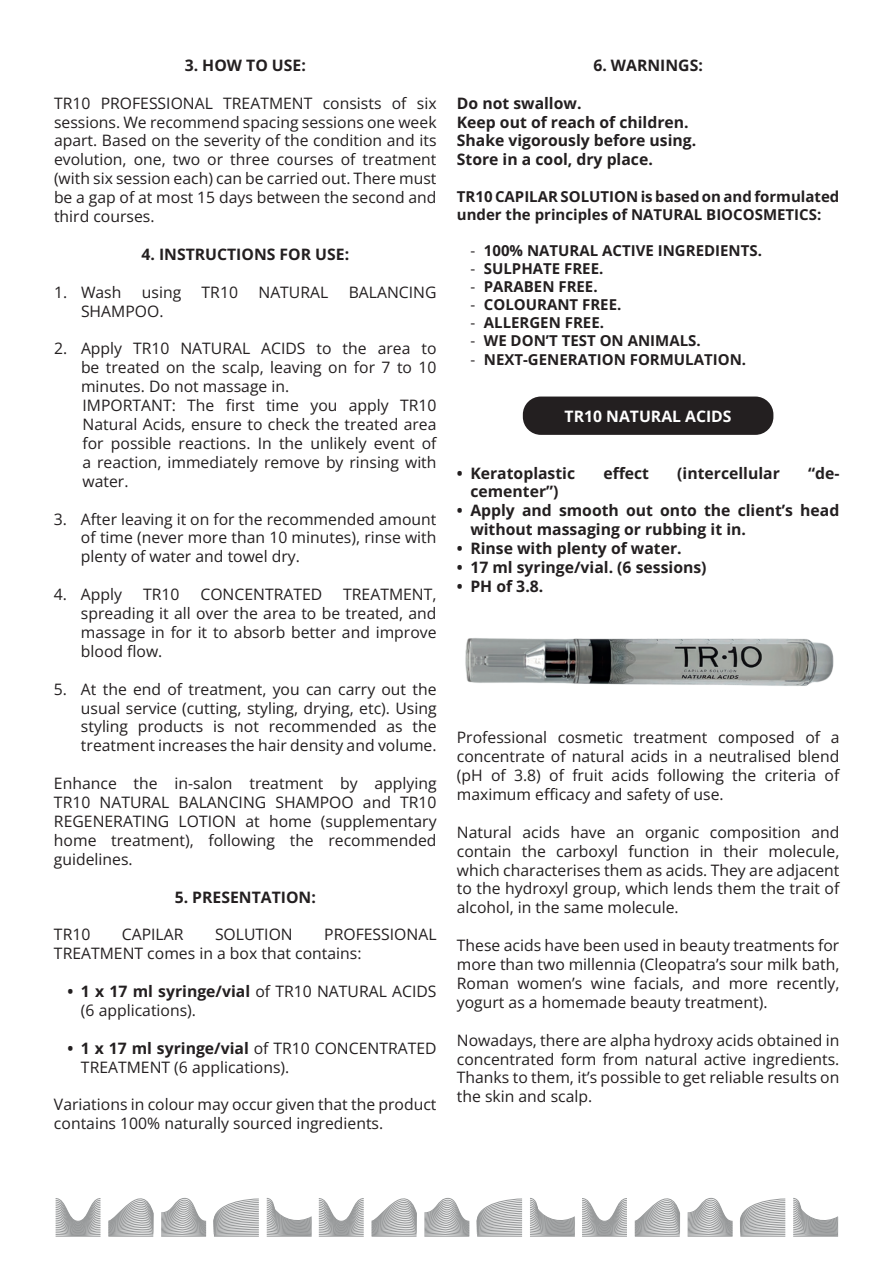
<style>
.page{position:relative;width:893px;height:1263px;background:#fff}
.page>*{position:absolute;margin:0;border:0;box-sizing:border-box;transform-origin:0 0}
.t1{font:15.75px/18.9px "Open Sans";color:#231f20;text-align:justify}
.t2{font:700 15.75px/18.9px "Open Sans";color:#231f20}
.t3{font:700 15.75px "Open Sans";color:#fff}
.t4{font:700 15px/18px "Open Sans";color:#231f20}
.s1{font-weight:700}
.s2{font-weight:400}
</style>
<div class="page">
<div style="left:523px;top:396px;width:250px;height:39px;background:#231f20;border-radius:18px"></div>
<hr style="left:56px;top:1236px;width:45px;height:1px;background:#959798">
<svg style="left:55px;top:1198px;width:46px;height:38px"></svg>
<hr style="left:161px;top:1236px;width:45px;height:1px;background:#959798">
<svg style="left:161px;top:1198px;width:46px;height:38px"></svg>
<hr style="left:214px;top:1236px;width:45px;height:1px;background:#959798">
<svg style="left:213px;top:1199px;width:46px;height:37px;background:#c2c3c4"></svg>
<hr style="left:267px;top:1236px;width:45px;height:1px;background:#959798">
<hr style="left:108px;top:1236px;width:45px;height:1px;background:#959798">
<svg style="left:108px;top:1198px;width:46px;height:38px"></svg>
<hr style="left:319px;top:1236px;width:45px;height:1px;background:#959798">
<svg style="left:266px;top:1198px;width:98px;height:38px"></svg>
<hr style="left:424px;top:1236px;width:45px;height:1px;background:#959798">
<svg style="left:424px;top:1198px;width:46px;height:38px"></svg>
<hr style="left:477px;top:1236px;width:45px;height:1px;background:#959798">
<svg style="left:476px;top:1199px;width:47px;height:37px;background:#c3c5c5"></svg>
<hr style="left:530px;top:1236px;width:45px;height:1px;background:#959798">
<hr style="left:372px;top:1236px;width:44px;height:1px;background:#959798">
<svg style="left:371px;top:1198px;width:46px;height:38px"></svg>
<hr style="left:582px;top:1236px;width:45px;height:1px;background:#959798">
<svg style="left:530px;top:1198px;width:97px;height:38px"></svg>
<hr style="left:688px;top:1236px;width:44px;height:1px;background:#959798">
<svg style="left:687px;top:1198px;width:46px;height:38px"></svg>
<hr style="left:740px;top:1236px;width:45px;height:1px;background:#959798">
<svg style="left:740px;top:1199px;width:46px;height:37px;background:#c2c3c4"></svg>
<hr style="left:793px;top:1236px;width:45px;height:1px;background:#959798">
<svg style="left:793px;top:1198px;width:46px;height:37px"></svg>
<hr style="left:635px;top:1236px;width:45px;height:1px;background:#959798">
<svg style="left:634px;top:1198px;width:46px;height:38px"></svg>
<img style="left:465px;top:638px;width:369px;height:48px">
<p class="t2" style="left:185px;top:55px;width:123px">3. HOW TO USE:</p>
<p class="t1" style="left:54px;top:93px;width:384px">TR10 PROFESSIONAL TREATMENT consists of six sessions. We recommend spacing sessions one week apart. Based on the severity of the condition and its evolution, one, two or three courses of treatment (with six session each) can be carried out. There must be a gap of at most 15 days between the second and third courses.</p>
<p class="t2" style="left:141px;top:244px;width:209px">4. INSTRUCTIONS FOR USE:</p>
<p class="t1" style="left:54px;top:282px;width:69px">1. Wash</p>
<p class="t1" style="left:142px;top:282px;width:41px">using</p>
<p class="t1" style="left:202px;top:282px;width:38px">TR10</p>
<p class="t1" style="left:258px;top:282px;width:71px">NATURAL</p>
<p class="t1" style="left:349px;top:282px;width:89px">BALANCING</p>
<p class="t1" style="left:81px;top:301px;width:84px">SHAMPOO.</p>
<p class="t1" style="left:81px;top:339px;width:357px;text-align:left;text-indent:-27px">2. Apply TR10 NATURAL ACIDS to the area to be treated on the scalp, leaving on for 7 to 10 minutes. Do not massage in.<br>IMPORTANT: The first time you apply TR10<br>Natural Acids, ensure to check the treated area for possible reactions. In the unlikely event of a reaction, immediately remove by rinsing with water.</p>
<p class="t1" style="left:81px;top:509px;width:357px;text-indent:-27px">3. After leaving it on for the recommended amount of time (never more than 10 minutes), rinse with plenty of water and towel dry.</p>
<p class="t1" style="left:54px;top:584px;width:70px">4. Apply</p>
<p class="t1" style="left:143px;top:584px;width:38px">TR10</p>
<p class="t1" style="left:200px;top:584px;width:123px">CONCENTRATED</p>
<p class="t1" style="left:81px;top:584px;width:357px;text-indent:262px">TREATMENT, spreading it all over the area to be treated, and massage in for it to absorb better and improve blood flow.</p>
<p class="t1" style="left:81px;top:679px;width:357px;text-indent:-27px">5. At the end of treatment, you can carry out the usual service (cutting, styling, drying, etc). Using styling products is not recommended as the treatment increases the hair density and volume.</p>
<p class="t1" style="left:54px;top:773px;width:384px">Enhance the in-salon treatment by applying TR10 NATURAL BALANCING SHAMPOO and TR10<br>REGENERATING LOTION at home (supplementary home treatment), following the recommended guidelines.</p>
<p class="t2" style="left:175px;top:887px;width:143px">5. PRESENTATION:</p>
<p class="t1" style="left:54px;top:925px;width:38px">TR10</p>
<p class="t1" style="left:122px;top:925px;width:63px">CAPILAR</p>
<p class="t1" style="left:215px;top:925px;width:79px">SOLUTION</p>
<p class="t1" style="left:54px;top:925px;width:384px;text-indent:270px">PROFESSIONAL<br>TREATMENT comes in a box that contains:</p>
<p class="t1" style="left:81px;top:981px;width:357px;text-indent:-13px"><span class="s1">• 1 x 17 ml syringe/vial</span> of TR10 NATURAL ACIDS (6 applications).</p>
<p class="t1" style="left:81px;top:1038px;width:357px;text-indent:-13px"><span class="s1">• 1 x 17 ml syringe/vial</span> of TR10 CONCENTRATED<br>TREATMENT (6 applications).</p>
<p class="t1" style="left:54px;top:1095px;width:384px">Variations in colour may occur given that the product contains 100% naturally sourced ingredients.</p>
<p class="t2" style="left:593px;top:55px;width:111px">6. WARNINGS:</p>
<p class="t2" style="left:457px;top:93px;width:241px">Do not swallow.<br>Keep out of reach of children.<br>Shake vigorously before using.<br>Store in a cool, dry place.</p>
<p class="t4" style="left:457px;top:187px;width:384px">TR10 CAPILAR SOLUTION is based on and formulated under the principles of NATURAL BIOCOSMETICS:</p>
<p class="t4" style="left:470px;top:241px;width:293px"><span class="s2">-</span> 100% NATURAL ACTIVE INGREDIENTS.</p>
<p class="t4" style="left:470px;top:259px;width:135px"><span class="s2">-</span> SULPHATE FREE.</p>
<p class="t4" style="left:470px;top:277px;width:129px"><span class="s2">-</span> PARABEN FREE.</p>
<p class="t4" style="left:470px;top:295px;width:152px"><span class="s2">-</span> COLOURANT FREE.</p>
<p class="t4" style="left:470px;top:313px;width:135px"><span class="s2">-</span> ALLERGEN FREE.</p>
<p class="t4" style="left:470px;top:331px;width:232px"><span class="s2">-</span> WE DON’T TEST ON ANIMALS.</p>
<p class="t4" style="left:470px;top:350px;width:277px"><span class="s2">-</span> NEXT-GENERATION FORMULATION.</p>
<p class="t3" style="left:565px;top:405px;width:169px">TR10 NATURAL ACIDS</p>
<p class="t2" style="left:457px;top:463px;width:120px">• Keratoplastic</p>
<p class="t2" style="left:603px;top:463px;width:47px">effect</p>
<p class="t2" style="left:677px;top:463px;width:104px">(intercellular</p>
<p class="t2" style="left:808px;top:463px;width:33px">“de-</p>
<p class="t2" style="left:470px;top:482px;width:90px">cementer”)</p>
<p class="t2" style="left:470px;top:501px;width:371px;text-indent:-13px">• Apply and smooth out onto the client’s head without massaging or rubbing it in.</p>
<p class="t2" style="left:457px;top:539px;width:226px">• Rinse with plenty of water.</p>
<p class="t2" style="left:457px;top:557px;width:251px">• 17 ml syringe/vial. (6 sessions)</p>
<p class="t2" style="left:457px;top:576px;width:88px">• PH of 3.8.</p>
<p class="t1" style="left:457px;top:728px;width:384px">Professional cosmetic treatment composed of a concentrate of natural acids in a neutralised blend (pH of 3.8) of fruit acids following the criteria of maximum efficacy and safety of use.</p>
<p class="t1" style="left:457px;top:822px;width:384px">Natural acids have an organic composition and contain the carboxyl function in their molecule, which characterises them as acids. They are adjacent to the hydroxyl group, which lends them the trait of alcohol, in the same molecule.</p>
<p class="t1" style="left:457px;top:935px;width:384px">These acids have been used in beauty treatments for more than two millennia (Cleopatra’s sour milk bath, Roman women’s wine facials, and more recently, yogurt as a homemade beauty treatment).</p>
<p class="t1" style="left:457px;top:1030px;width:384px">Nowadays, there are alpha hydroxy acids obtained in concentrated form from natural active ingredients.<br>Thanks to them, it’s possible to get reliable results on the skin and scalp.</p>
</div>
